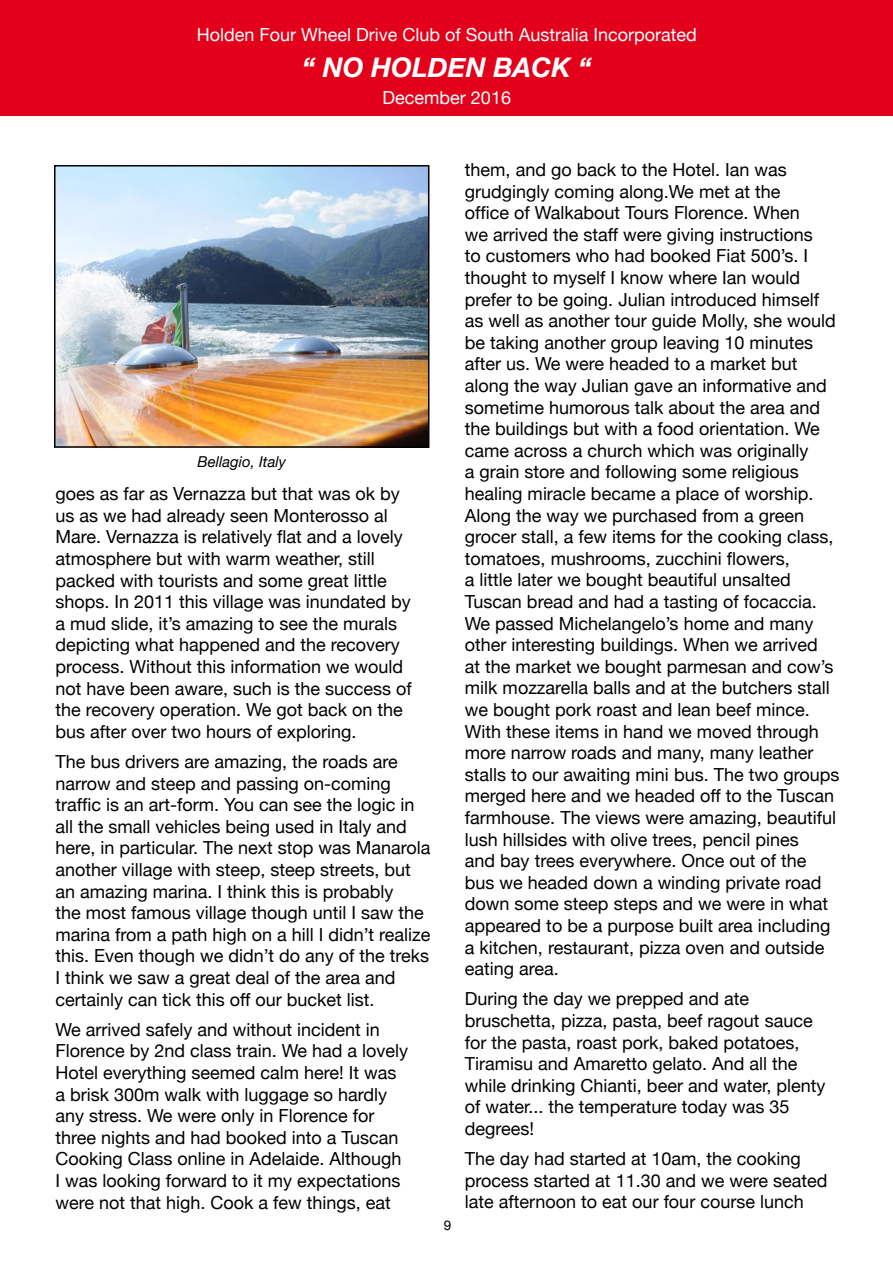
<style>
.page{position:relative;width:893px;height:1263px;background:#fff}
.page>*{position:absolute;margin:0;border:0;box-sizing:border-box;transform-origin:0 0}
.t1{font:italic 700 27px "Helvetica Neue";color:#fff}
.t2{font:18px/21.6px "Helvetica Neue";color:#000}
.t3{font:18px "Helvetica Neue";color:#fff}
.t4{font:italic 15px "Helvetica Neue";color:#000}
.t5{font:13.5px "Helvetica Neue";color:#000}
</style>
<div class="page">
<hr style="left:0;top:0;width:1px;height:116px;background:#e2001a">
<div style="left:1px;top:0;width:892px;height:116px;background:#e2001a"></div>
<img style="left:57px;top:168px;width:369px;height:277px">
<div style="left:54px;top:165px;width:375px;height:283px;border:2px solid #000"></div>
<p class="t3" style="left:197px;top:24px;width:501px">Holden Four Wheel Drive Club of South Australia Incorporated</p>
<h1 class="t1" style="left:302px;top:51px;width:291px">“ NO HOLDEN BACK “</h1>
<p class="t3" style="left:383px;top:87px;width:130px">December 2016</p>
<p class="t4" style="left:197px;top:452px;width:90px">Bellagio, Italy</p>
<p class="t2" style="left:55px;top:483px;width:358px">goes as far as Vernazza but that was ok by us as we had already seen Monterosso al Mare. Vernazza is relatively flat and a lovely atmosphere but with warm weather, still packed with tourists and some great little shops. In 2011 this village was inundated by a mud slide, it’s amazing to see the murals depicting what happened and the recovery process. Without this information we would not have been aware, such is the success of the recovery operation. We got back on the bus after over two hours of exploring.</p>
<p class="t2" style="left:55px;top:750px;width:377px">The bus drivers are amazing, the roads are narrow and steep and passing on-coming traffic is an art-form. You can see the logic in all the small vehicles being used in Italy and here, in particular. The next stop was Manarola another village with steep, steep streets, but an amazing marina. I think this is probably<br>the most famous village though until I saw the marina from a path high on a hill I didn’t realize this. Even though we didn’t do any of the treks I think we saw a great deal of the area and certainly can tick this off our bucket list.</p>
<p class="t2" style="left:55px;top:1018px;width:354px">We arrived safely and without incident in Florence by 2nd class train. We had a lovely Hotel everything seemed calm here! It was a brisk 300m walk with luggage so hardly any stress. We were only in Florence for three nights and had booked into a Tuscan Cooking Class online in Adelaide. Although I was looking forward to it my expectations were not that high. Cook a few things, eat</p>
<p class="t5" style="left:444px;top:1217px;width:9px">9</p>
<p class="t2" style="left:465px;top:158px;width:376px">them, and go back to the Hotel. Ian was grudgingly coming along.We met at the<br>office of Walkabout Tours Florence. When<br>we arrived the staff were giving instructions<br>to customers who had booked Fiat 500’s. I thought to myself I know where Ian would prefer to be going. Julian introduced himself as well as another tour guide Molly, she would be taking another group leaving 10 minutes after us. We were headed to a market but along the way Julian gave an informative and sometime humorous talk about the area and the buildings but with a food orientation. We came across a church which was originally<br>a grain store and following some religious healing miracle became a place of worship.<br>Along the way we purchased from a green grocer stall, a few items for the cooking class, tomatoes, mushrooms, zucchini flowers,<br>a little later we bought beautiful unsalted Tuscan bread and had a tasting of focaccia.<br>We passed Michelangelo’s home and many other interesting buildings. When we arrived<br>at the market we bought parmesan and cow’s milk mozzarella balls and at the butchers stall we bought pork roast and lean beef mince.<br>With these items in hand we moved through more narrow roads and many, many leather stalls to our awaiting mini bus. The two groups merged here and we headed off to the Tuscan farmhouse. The views were amazing, beautiful lush hillsides with olive trees, pencil pines<br>and bay trees everywhere. Once out of the bus we headed down a winding private road down some steep steps and we were in what appeared to be a purpose built area including a kitchen, restaurant, pizza oven and outside eating area.</p>
<p class="t2" style="left:465px;top:988px;width:362px">During the day we prepped and ate bruschetta, pizza, pasta, beef ragout sauce for the pasta, roast pork, baked potatoes, Tiramisu and Amaretto gelato. And all the while drinking Chianti, beer and water, plenty of water... the temperature today was 35 degrees!</p>
<p class="t2" style="left:465px;top:1147px;width:364px">The day had started at 10am, the cooking process started at 11.30 and we were seated late afternoon to eat our four course lunch</p>
</div>
